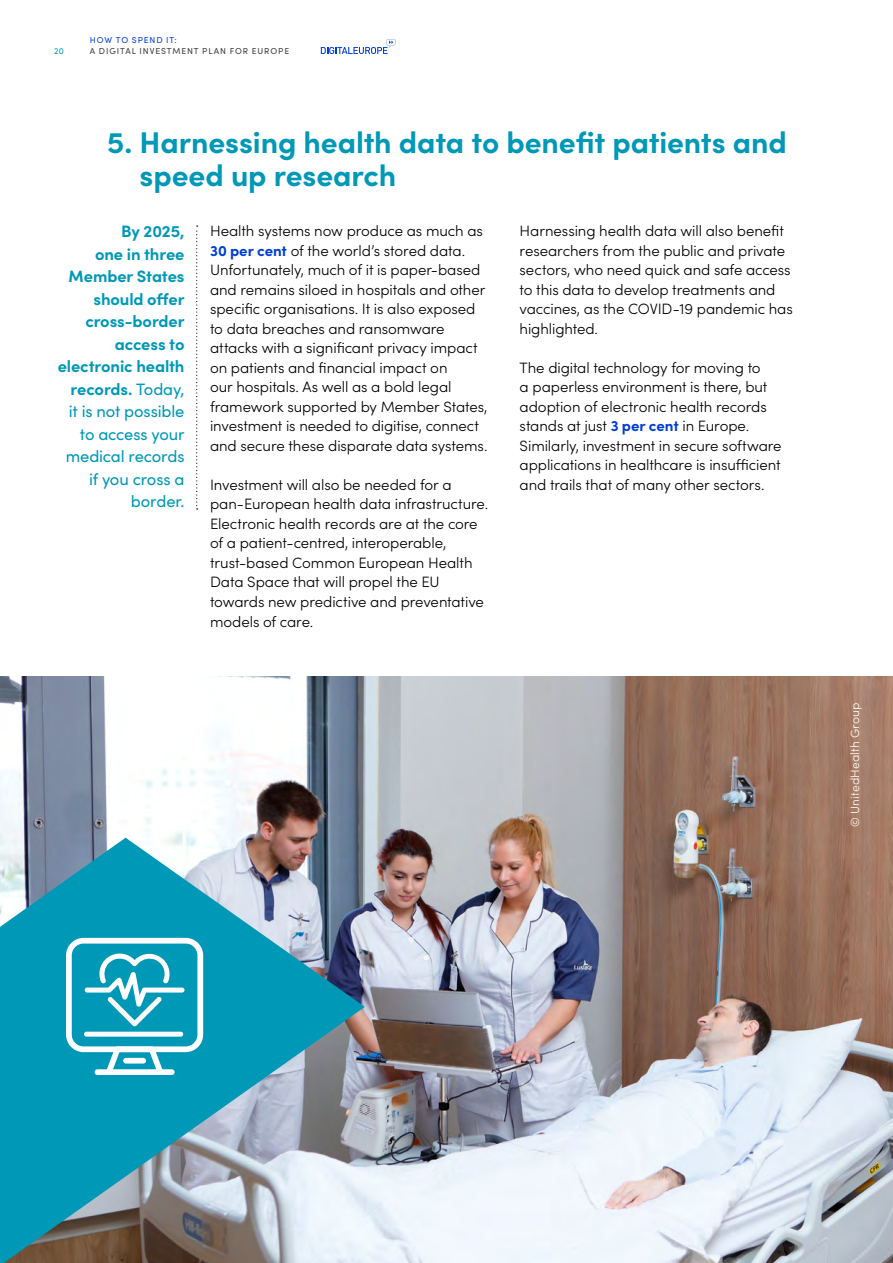
<style>
.page{position:relative;width:893px;height:1263px;background:#fff}
.page>*{position:absolute;margin:0;border:0;box-sizing:border-box;transform-origin:0 0}
.t1{font:700 30px/33px "Sofia Pro";letter-spacing:-.005em;color:#0098b7}
.t2{font:700 16.5px/22.5px "Sofia Pro";letter-spacing:-.01em;color:#0098b7;text-align:right}
.t3{font:300 15px/19.5px "Sofia Pro";letter-spacing:-.005em;color:#000}
.t4{font:300 12px "Sofia Pro";letter-spacing:.015em;color:#fff}
.t5{font:8.7px "Sofia Pro";letter-spacing:.105em;color:#3c3d3d}
.t6{font:8.7px "Sofia Pro";letter-spacing:.1em;color:#003dd6}
.t7{font:8.7px "Sofia Pro";color:#0098b7}
.s1{font-weight:400}
.s2{font-weight:700;color:#003dd6}
</style>
<div class="page">
<img style="left:0;top:676px;width:893px;height:587px">
<svg style="left:0;top:838px;width:365px;height:425px;background:#559eb1"></svg>
<svg style="left:66px;top:938px;width:137px;height:137px"></svg>
<div style="left:123px;top:1058px;width:23px;height:5px;background:#fff;border-radius:3px"></div>
<svg style="left:196px;top:225px;width:2px;height:285px"></svg>
<svg style="left:321px;top:39px;width:74px;height:15px"></svg>
<p class="t7" style="left:54px;top:45px;width:11px">20</p>
<p class="t6" style="left:90px;top:33px;width:88px">HOW TO SPEND IT:</p>
<p class="t5" style="left:90px;top:45px;width:201px">A DIGITAL INVESTMENT PLAN FOR EUROPE</p>
<h1 class="t1" style="left:140px;top:124px;width:649px;text-indent:-32px">5. Harnessing health data to benefit patients and speed up research</h1>
<p class="t2" style="left:58px;top:219px;width:128px">By 2025,<br>one in three<br>Member States should offer cross-border access to electronic health records. <span class="s1">Today, it is not possible to access your medical records if you cross a border.</span></p>
<p class="t3" style="left:210px;top:221px;width:279px">Health systems now produce as much as <span class="s2">30 per cent</span> of the world’s stored data.<br>Unfortunately, much of it is paper-based and remains siloed in hospitals and other specific organisations. It is also exposed to data breaches and ransomware attacks with a significant privacy impact on patients and financial impact on<br>our hospitals. As well as a bold legal framework supported by Member States, investment is needed to digitise, connect and secure these disparate data systems.</p>
<p class="t3" style="left:210px;top:474px;width:280px">Investment will also be needed for a pan-European health data infrastructure.<br>Electronic health records are at the core of a patient-centred, interoperable, trust-based Common European Health Data Space that will propel the EU towards new predictive and preventative models of care.</p>
<p class="t3" style="left:520px;top:221px;width:275px">Harnessing health data will also benefit researchers from the public and private sectors, who need quick and safe access to this data to develop treatments and vaccines, as the COVID-19 pandemic has highlighted.</p>
<p class="t3" style="left:520px;top:357px;width:264px">The digital technology for moving to<br>a paperless environment is there, but adoption of electronic health records stands at just <span class="s2">3 per cent</span> in Europe.<br>Similarly, investment in secure software applications in healthcare is insufficient and trails that of many other sectors.</p>
<p class="t4" style="left:846px;top:827px;width:126px;rotate:-90deg">© UnitedHealth Group</p>
</div>
